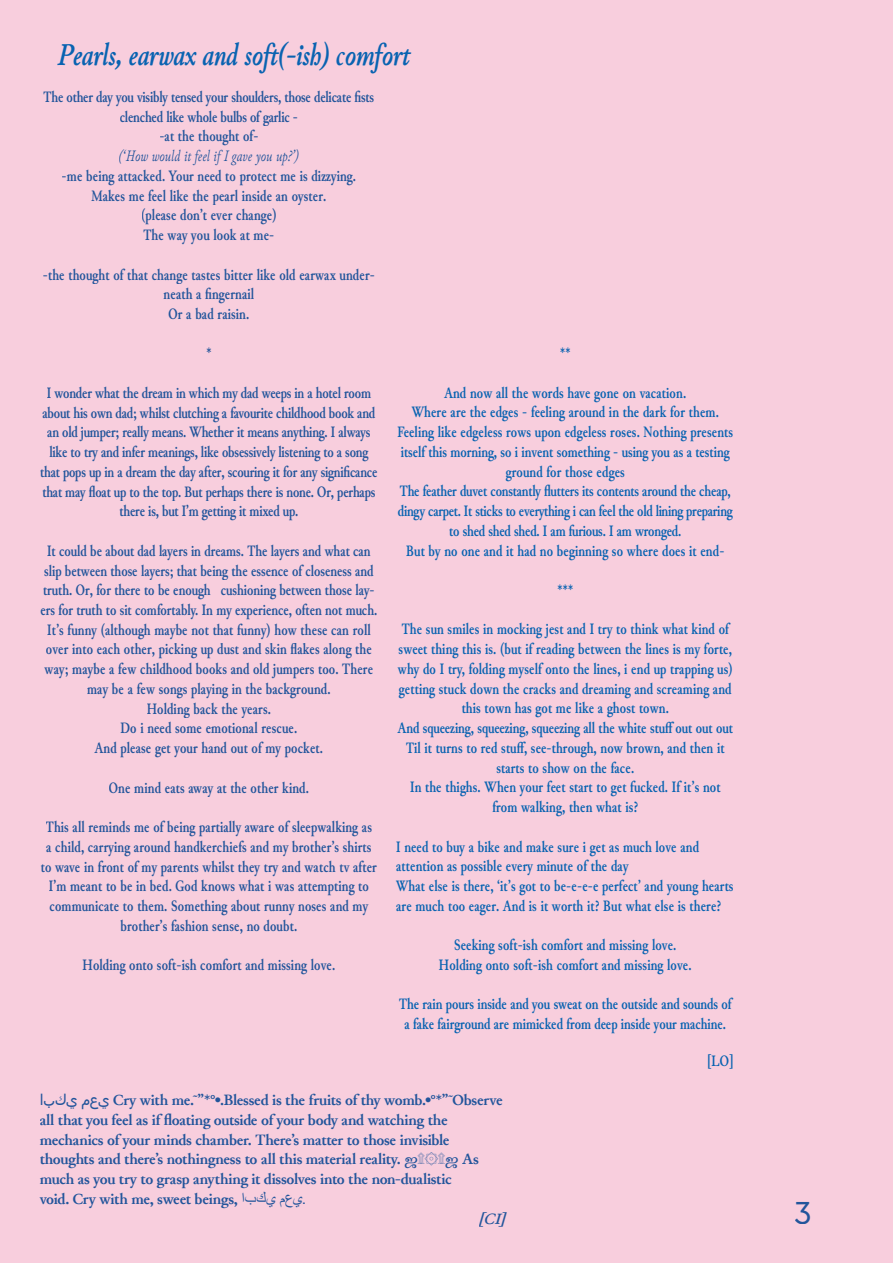
<style>
.page{position:relative;width:893px;height:1263px;background:#f8cedd}
.page>*{position:absolute;margin:0;border:0;box-sizing:border-box;transform-origin:0 0}
.t1{font:italic 700 condensed 31.5px "Junicode";letter-spacing:-.01em;color:#0963b1}
.t2{font:31.5px "Necto Mono";color:#22559b}
.t3{font:700 condensed 15.75px/19.8px "Junicode";letter-spacing:.01em;color:#0963b1;text-align:center}
.t4{font:700 condensed 15.75px/19.8px "Junicode";letter-spacing:.01em;color:#22559b;text-align:center}
.t5{font:700 condensed 15.75px/19.8px "Junicode";letter-spacing:-.01em;color:#22559b;text-align:center}
.t6{font:700 15.75px "Junicode";letter-spacing:-.02em;color:#22559b}
.t7{font:italic condensed 15.75px "Junicode";letter-spacing:.01em;color:#22559b}
.t8{font:italic 700 15.75px "Junicode";color:#22559b}
.s1{font-family:"Arial Unicode MS";font-weight:400}
.s2{font-family:"Arial";font-weight:400}
</style>
<div class="page">
<h1 class="t1" style="left:58px;top:30px;width:353px">Pearls, earwax and soft(-ish) comfort</h1>
<p class="t5" style="left:44px;top:87px;width:332px">The other day you visibly tensed your shoulders, those delicate fists clenched like whole bulbs of garlic -<br>-at the thought of-</p>
<p class="t7" style="left:119px;top:143px;width:182px">(‘How would it feel if I gave you up?’)</p>
<p class="t4" style="left:62px;top:165px;width:296px">-me being attacked. Your need to protect me is dizzying.<br>Makes me feel like the pearl inside an oyster.<br>(please don’t ever change)<br>The way you look at me-</p>
<p class="t4" style="left:43px;top:264px;width:334px">-the thought of that change tastes bitter like old earwax under&shy;neath a fingernail<br>Or a bad raisin.</p>
<p class="t4" style="left:206px;top:343px;width:7px">*</p>
<p class="t5" style="left:40px;top:383px;width:339px">I wonder what the dream in which my dad weeps in a hotel room about his own dad; whilst clutching a favourite childhood book and an old jumper; really means. Whether it means anything. I always like to try and infer meanings, like obsessively listening to a song that pops up in a dream the day after, scouring it for any significance that may float up to the top. But perhaps there is none. Or, perhaps there is, but I’m getting it mixed up.</p>
<p class="t4" style="left:40px;top:540px;width:338px">It could be about dad layers in dreams. The layers and what can slip between those layers; that being the essence of closeness and truth. Or, for there to be enough cushioning between those lay&shy;ers for truth to sit comfortably. In my experience, often not much.<br>It’s funny (although maybe not that funny) how these can roll over into each other, picking up dust and skin flakes along the way; maybe a few childhood books and old jumpers too. There may be a few songs playing in the background.<br>Holding back the years.<br>Do i need some emotional rescue.<br>And please get your hand out of my pocket.</p>
<p class="t4" style="left:109px;top:777px;width:202px">One mind eats away at the other kind.</p>
<p class="t4" style="left:41px;top:817px;width:338px">This all reminds me of being partially aware of sleepwalking as<br>a child, carrying around handkerchiefs and my brother’s shirts to wave in front of my parents whilst they try and watch tv after I’m meant to be in bed. God knows what i was attempting to communicate to them. Something about runny noses and my brother’s fashion sense, no doubt.</p>
<p class="t4" style="left:83px;top:955px;width:254px">Holding onto soft-ish comfort and missing love.</p>
<p class="t3" style="left:560px;top:343px;width:12px">**</p>
<p class="t3" style="left:397px;top:382px;width:337px">And now all the words have gone on vacation.<br>Where are the edges - feeling around in the dark for them.<br>Feeling like edgeless rows upon edgeless roses. Nothing presents itself this morning, so i invent something - using you as a testing ground for those edges<br>The feather duvet constantly flutters its contents around the cheap, dingy carpet. It sticks to everything i can feel the old lining preparing to shed shed shed. I am furious. I am wronged.<br>But by no one and it had no beginning so where does it end-</p>
<p class="t3" style="left:557px;top:580px;width:17px">***</p>
<p class="t3" style="left:398px;top:619px;width:337px">The sun smiles in mocking jest and I try to think what kind of sweet thing this is. (but if reading between the lines is my forte, why do I try, folding myself onto the lines, i end up trapping us) getting stuck down the cracks and dreaming and screaming and this town has got me like a ghost town.<br>And squeezing, squeezing, squeezing all the white stuff out out out Til it turns to red stuff, see-through, now brown, and then it starts to show on the face.<br>In the thighs. When your feet start to get fucked. If it’s not from walking, then what is?</p>
<p class="t3" style="left:396px;top:836px;width:339px;text-align:left">I need to buy a bike and make sure i get as much love and attention as possible every minute of the day<br>What else is there, ‘it’s got to be-e-e-e perfect’ and young hearts are much too eager. And is it worth it? But what else is there?</p>
<p class="t3" style="left:439px;top:935px;width:254px">Seeking soft-ish comfort and missing love.<br>Holding onto soft-ish comfort and missing love.</p>
<p class="t3" style="left:399px;top:994px;width:334px">The rain pours inside and you sweat on the outside and sounds of a fake fairground are mimicked from deep inside your machine.</p>
<p class="t3" style="left:706px;top:1050px;width:30px">[LO]</p>
<p class="t6" style="left:40px;top:1088px;width:465px"><span class="s1">با ك ي يعم</span> Cry with me.˜”*°•.Blessed is the fruits of thy womb.•°*”˜Observe</p>
<p class="t6" style="left:40px;top:1107px;width:410px">all that you feel as if floating outside of your body and watching the</p>
<p class="t6" style="left:40px;top:1127px;width:411px">mechanics of your minds chamber. There’s matter to those invisible</p>
<p class="t6" style="left:40px;top:1147px;width:441px">thoughts and there’s nothingness to all this material reality. <span class="s1">ஜ۩۞۩ஜ</span> As</p>
<p class="t6" style="left:40px;top:1166px;width:414px">much as you try to grasp anything it dissolves into the non-dualistic</p>
<p class="t6" style="left:40px;top:1186px;width:268px">void. Cry with me, sweet beings, <span class="s2">با كي يعم .</span></p>
<p class="t8" style="left:479px;top:1206px;width:29px">[CI]</p>
<h1 class="t2" style="left:793px;top:1191px;width:21px">3</h1>
</div>
